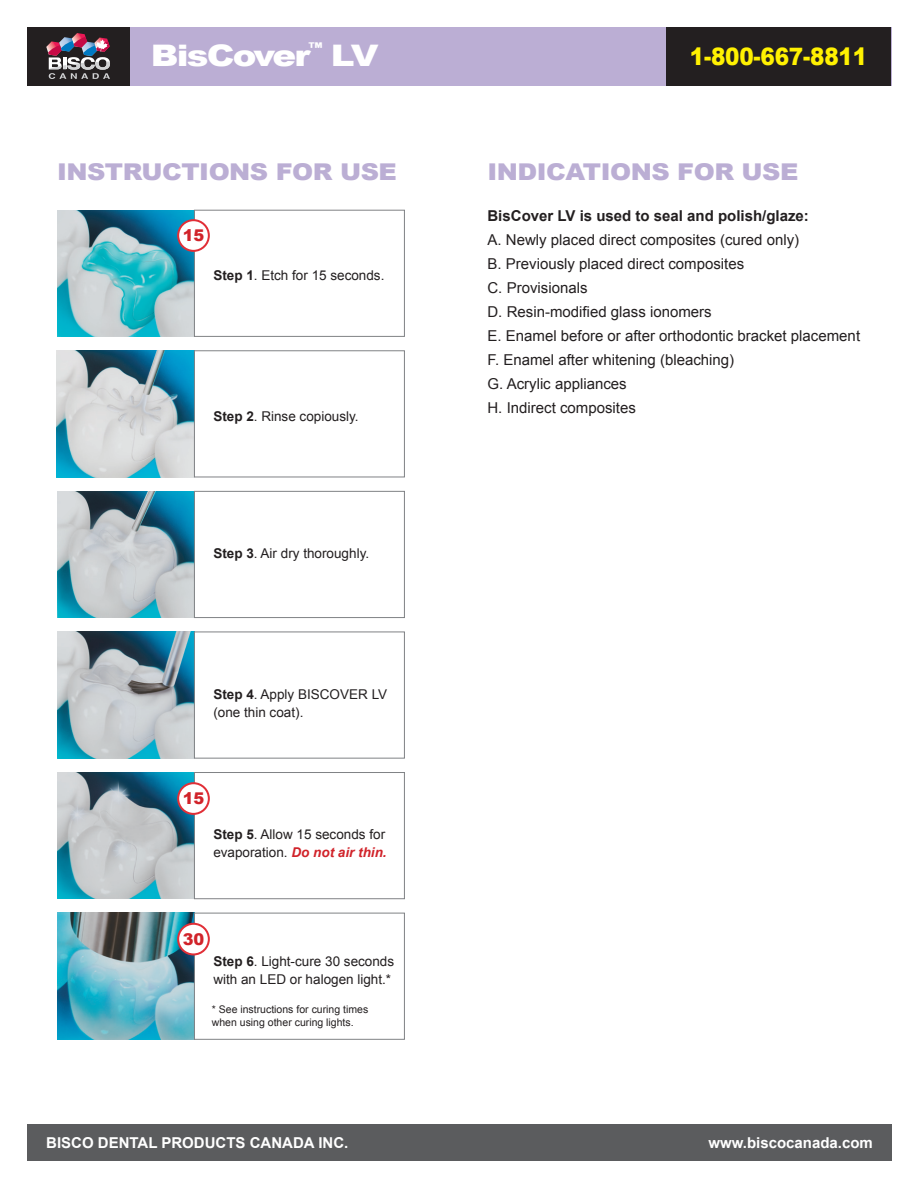
<style>
.page{position:relative;width:918px;height:1188px;background:#fff}
.page>*{position:absolute;margin:0;border:0;box-sizing:border-box;transform-origin:0 0}
.Product_Title{font:900 29.7px "Arial";letter-spacing:-.05em;color:#fff;scale:1.2 1}
.t1{font:900 24px "Arial";letter-spacing:-.01em;color:#fff101;scale:.9 1}
.Product_Title-2{font:900 23.1px "Arial";letter-spacing:-.02em;color:#bbaed4;scale:1.1 1}
.t2{font:900 16.2px "Arial";color:#d1232a}
.Ordering{font:15px "Arial";color:#231f20}
.t3{font:700 15px "Arial";color:#fff}
.Ordering-2{font:700 15px "Arial";color:#231f20}
.Ordering-3{font:13.5px/18px "Arial";color:#231f20}
.t4{font:700 13.5px "Arial";color:#fff}
.Ordering-4{font:10.5px/12.9px "Arial";color:#231f20}
.s1{font-weight:700}
.s2{font-weight:700;font-style:italic;color:#d1232a}
</style>
<div class="page">
<div style="left:27px;top:27px;width:864px;height:58px;background:#bbaed4"></div>
<img style="left:57px;top:913px;width:137px;height:126px">
<img style="left:57px;top:210px;width:137px;height:127px">
<img style="left:57px;top:351px;width:137px;height:126px">
<img style="left:57px;top:491px;width:137px;height:127px">
<img style="left:57px;top:632px;width:137px;height:126px">
<img style="left:57px;top:772px;width:137px;height:127px">
<div style="left:194px;top:210px;width:211px;height:127px;border:1px solid #808285"></div>
<div style="left:194px;top:351px;width:211px;height:126px;border:1px solid #808285"></div>
<div style="left:194px;top:491px;width:211px;height:127px;border:1px solid #808285"></div>
<div style="left:194px;top:632px;width:211px;height:126px;border:1px solid #808285"></div>
<div style="left:194px;top:772px;width:211px;height:127px;border:1px solid #808285"></div>
<div style="left:194px;top:913px;width:211px;height:127px;border:1px solid #808285"></div>
<div style="left:178px;top:220px;width:31px;height:31px;background:#fff;border-radius:50%"></div>
<div style="left:177px;top:219px;width:33px;height:33px;border:2px solid #e12f37;border-radius:50%"></div>
<div style="left:178px;top:783px;width:31px;height:31px;background:#fff;border-radius:50%"></div>
<div style="left:177px;top:782px;width:33px;height:33px;border:2px solid #e12f37;border-radius:50%"></div>
<div style="left:178px;top:924px;width:31px;height:30px;background:#fff;border-radius:50%"></div>
<div style="left:177px;top:923px;width:33px;height:32px;border:2px solid #e12f37;border-radius:50%"></div>
<div style="left:27px;top:1125px;width:864px;height:36px;background:#5b5c5e"></div>
<div style="left:27px;top:27px;width:102px;height:58px;background:#231f20"></div>
<svg style="left:46px;top:33px;width:64px;height:46px"></svg>
<div style="left:666px;top:27px;width:225px;height:58px;background:#231f20"></div>
<p class="Product_Title" style="left:151px;top:34px;width:191px">BisCover<sup>™</sup> LV</p>
<p class="Product_Title-2" style="left:57px;top:155px;width:311px">INSTRUCTIONS FOR USE</p>
<p class="t2" style="left:183px;top:224px;width:23px">15</p>
<p class="Ordering-3" style="left:213px;top:266px;width:173px"><span class="s1">Step 1</span>. Etch for 15 seconds.</p>
<p class="Ordering-3" style="left:213px;top:407px;width:147px"><span class="s1">Step 2</span>. Rinse copiously.</p>
<p class="Ordering-3" style="left:213px;top:544px;width:157px"><span class="s1">Step 3</span>. Air dry thoroughly.</p>
<p class="Ordering-3" style="left:213px;top:686px;width:175px"><span class="s1">Step 4</span>. Apply BISCOVER LV (one thin coat).</p>
<p class="t2" style="left:183px;top:787px;width:23px">15</p>
<p class="Ordering-3" style="left:213px;top:825px;width:175px"><span class="s1">Step 5</span>. Allow 15 seconds for evaporation. <span class="s2">Do not air thin.</span></p>
<p class="t2" style="left:183px;top:927px;width:23px">30</p>
<p class="Ordering-3" style="left:213px;top:952px;width:182px"><span class="s1">Step 6</span>. Light-cure 30 seconds with an LED or halogen light.*</p>
<p class="Ordering-4" style="left:212px;top:1003px;width:158px">* See instructions for curing times when using other curing lights.</p>
<p class="t1" style="left:690px;top:39px;width:198px">1-800-667-8811</p>
<p class="t1" style="left:761px;top:39px;width:120px">211 1200</p>
<p class="Product_Title-2" style="left:488px;top:155px;width:284px">INDICATIONS FOR USE</p>
<p class="Ordering-2" style="left:488px;top:206px;width:323px">BisCover LV is used to seal and polish/glaze:</p>
<p class="Ordering" style="left:488px;top:230px;width:313px">A. Newly placed direct composites (cured only)</p>
<p class="Ordering" style="left:488px;top:254px;width:258px">B. Previously placed direct composites</p>
<p class="Ordering" style="left:488px;top:278px;width:102px">C. Provisionals</p>
<p class="Ordering" style="left:488px;top:302px;width:226px">D. Resin-modified glass ionomers</p>
<p class="Ordering" style="left:488px;top:326px;width:374px">E. Enamel before or after orthodontic bracket placement</p>
<p class="Ordering" style="left:488px;top:350px;width:248px">F. Enamel after whitening (bleaching)</p>
<p class="Ordering" style="left:488px;top:374px;width:141px">G. Acrylic appliances</p>
<p class="Ordering" style="left:488px;top:398px;width:150px">H. Indirect composites</p>
<p class="t3" style="left:46px;top:1133px;width:304px">BISCO DENTAL PRODUCTS CANADA INC.</p>
<p class="t3" style="left:127px;top:1133px;width:304px">BISCO DENTAL PRODUCTS CANADA INC.</p>
<p class="t4" style="left:722px;top:1134px;width:150px">www.biscocanada.com</p>
<p class="t3" style="left:709px;top:1133px;width:166px">www.biscocanada.com</p>
</div>
